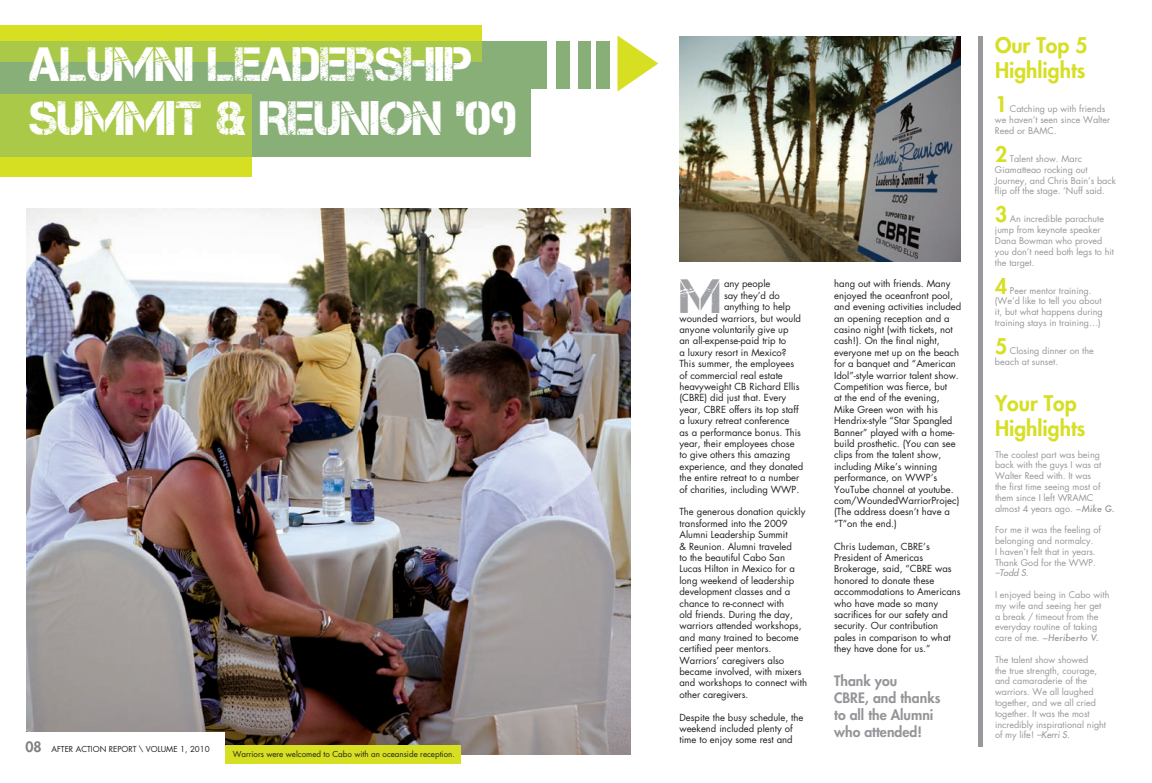
<style>
.page{position:relative;width:1152px;height:783px;background:#fff}
.page>*{position:absolute;margin:0;border:0;box-sizing:border-box;transform-origin:0 0}
.t1{font:48px/53.6px "Captureit";color:#fff}
.t2{font:48px "Captureit";color:#a0a1a5}
.t3{font:800 21px/25.2px "Futura";color:#d6df21}
.t4{font:800 14px/16.8px "Futura";color:#939598}
.t5{font:9.5px/11.4px "Futura";color:#231f20}
.t6{font:9px/10.8px "Futura";color:#95979a}
.t7{font:italic 9px "Futura";color:#95979a}
.t8{font:8px "Futura";color:#231f20}
.s1{font-weight:800;font-size:14px;color:#7e8083}
.s2{font-weight:500;font-style:italic}
.s3{font-style:italic}
</style>
<div class="page">
<div style="left:0;top:41px;width:609px;height:115px;background:#89af78"></div>
<svg style="left:0;top:25px;width:482px;height:37px;background:#bdd237"></svg>
<svg style="left:0;top:94px;width:252px;height:83px;background:#b4ce3f"></svg>
<img style="left:26px;top:208px;width:605px;height:547px">
<img style="left:679px;top:36px;width:282px;height:225px">
<div style="left:0;top:732px;width:225px;height:51px;background:#fff"></div>
<div style="left:531px;top:89px;width:137px;height:83px;background:#fff"></div>
<svg style="left:617px;top:36px;width:41px;height:56px"></svg>
<div style="left:570px;top:36px;width:8px;height:64px;background:#fff"></div>
<div style="left:547px;top:36px;width:9px;height:64px;background:#fff"></div>
<div style="left:591px;top:36px;width:5px;height:64px;background:#fff"></div>
<hr style="left:978px;top:36px;width:4px;height:711px;background:#97999c">
<div style="left:225px;top:745px;width:235px;height:19px;background:#d6df21"></div>
<h1 class="t1" style="left:29px;top:37px;width:489px">ALUMNI LEADERSHIP<br>SUMMIT &amp; REUNION ‘09</h1>
<p class="t8" style="left:25px;top:744px;width:186px"><span class="s1">08</span> AFTER ACTION REPORT \ VOLUME 1, 2010</p>
<p class="t8" style="left:233px;top:748px;width:224px">Warriors were welcomed to Cabo with an oceanside reception.</p>
<h1 class="t2" style="left:680px;top:269px;width:42px">M</h1>
<p class="t5" style="left:724px;top:278px;width:48px">any people</p>
<p class="t5" style="left:724px;top:290px;width:57px">say they’d do</p>
<p class="t5" style="left:724px;top:301px;width:68px">anything to help</p>
<p class="t5" style="left:680px;top:312px;width:123px">wounded warriors, but would</p>
<p class="t5" style="left:680px;top:324px;width:111px">anyone voluntarily give up</p>
<p class="t5" style="left:680px;top:335px;width:108px">an all-expense-paid trip to</p>
<p class="t5" style="left:680px;top:347px;width:109px">a luxury resort in Mexico?</p>
<p class="t5" style="left:680px;top:358px;width:116px">This summer, the employees</p>
<p class="t5" style="left:680px;top:369px;width:105px">of commercial real estate</p>
<p class="t5" style="left:680px;top:381px;width:121px">heavyweight CB Richard Ellis</p>
<p class="t5" style="left:680px;top:392px;width:108px">(CBRE) did just that. Every</p>
<p class="t5" style="left:680px;top:404px;width:121px">year, CBRE offers its top staff</p>
<p class="t5" style="left:680px;top:415px;width:112px">a luxury retreat conference</p>
<p class="t5" style="left:680px;top:426px;width:123px">as a performance bonus. This</p>
<p class="t5" style="left:680px;top:438px;width:117px">year, their employees chose</p>
<p class="t5" style="left:680px;top:449px;width:112px">to give others this amazing</p>
<p class="t5" style="left:680px;top:461px;width:125px">experience, and they donated</p>
<p class="t5" style="left:680px;top:472px;width:121px">the entire retreat to a number</p>
<p class="t5" style="left:680px;top:483px;width:121px">of charities, including WWP.</p>
<p class="t5" style="left:680px;top:506px;width:129px">The generous donation quickly transformed into the 2009<br>Alumni Leadership Summit<br>&amp; Reunion. Alumni traveled<br>to the beautiful Cabo San<br>Lucas Hilton in Mexico for a long weekend of leadership development classes and a chance to re-connect with<br>old friends. During the day, warriors attended workshops, and many trained to become certified peer mentors.<br>Warriors’ caregivers also became involved, with mixers and workshops to connect with other caregivers.</p>
<p class="t5" style="left:680px;top:711px;width:125px">Despite the busy schedule, the weekend included plenty of time to enjoy some rest and</p>
<p class="t5" style="left:834px;top:278px;width:129px">hang out with friends. Many enjoyed the oceanfront pool, and evening activities included an opening reception and a casino night (with tickets, not cash!). On the final night, everyone met up on the beach for a banquet and “American<br>Idol”-style warrior talent show.<br>Competition was fierce, but<br>at the end of the evening,<br>Mike Green won with his<br>Hendrix-style “Star Spangled<br>Banner” played with a home&shy;build prosthetic. (You can see clips from the talent show, including Mike’s winning performance, on WWP’s<br>YouTube channel at youtube. com/WoundedWarriorProjec) (The address doesn’t have a “T“on the end.)</p>
<p class="t5" style="left:834px;top:540px;width:128px">Chris Ludeman, CBRE’s<br>President of Americas<br>Brokerage, said, “CBRE was honored to donate these accommodations to Americans who have made so many sacrifices for our safety and security. Our contribution pales in comparison to what they have done for us.”</p>
<h3 class="t4" style="left:834px;top:673px;width:108px">Thank you<br>CBRE, and thanks to all the Alumni who attended!</h3>
<h2 class="t3" style="left:995px;top:32px;width:94px">Our Top 5<br>Highlights</h2>
<h2 class="t3" style="left:995px;top:92px;width:14px">1</h2>
<p class="t6" style="left:995px;top:104px;width:117px;text-indent:15px">Catching up with friends we haven’t seen since Walter<br>Reed or BAMC.</p>
<h2 class="t3" style="left:995px;top:141px;width:14px">2</h2>
<p class="t6" style="left:995px;top:153px;width:123px;text-indent:15px">Talent show. Marc<br>Giamatteao rocking out<br>Journey, and Chris Bain’s back flip off the stage. ‘Nuff said.</p>
<h2 class="t3" style="left:995px;top:202px;width:14px">3</h2>
<p class="t6" style="left:995px;top:214px;width:121px;text-indent:15px">An incredible parachute jump from keynote speaker<br>Dana Bowman who proved you don’t need both legs to hit the target.</p>
<h2 class="t3" style="left:995px;top:273px;width:14px">4</h2>
<p class="t6" style="left:995px;top:285px;width:109px;text-align:center">Peer mentor training. (We’d like to tell you about it, but what happens during training stays in training…)</p>
<h2 class="t3" style="left:995px;top:333px;width:14px">5</h2>
<p class="t6" style="left:995px;top:345px;width:100px;text-indent:15px">Closing dinner on the beach at sunset.</p>
<h2 class="t3" style="left:995px;top:390px;width:92px">Your Top<br>Highlights</h2>
<p class="t6" style="left:995px;top:449px;width:121px">The coolest part was being back with the guys I was at<br>Walter Reed with. It was<br>the first time seeing most of them since I left WRAMC almost 4 years ago. <span class="s2">–Mike G.</span></p>
<p class="t6" style="left:995px;top:524px;width:108px">For me it was the feeling of belonging and normalcy.<br>I haven’t felt that in years.<br>Thank God for the WWP.</p>
<p class="t7" style="left:995px;top:567px;width:35px">–Todd S.</p>
<p class="t6" style="left:995px;top:589px;width:116px">I enjoyed being in Cabo with my wife and seeing her get<br>a break / timeout from the everyday routine of taking care of me. <span class="s2">–Heriberto V.</span></p>
<p class="t6" style="left:995px;top:654px;width:113px">The talent show showed<br>the true strength, courage, and camaraderie of the warriors. We all laughed together, and we all cried together. It was the most incredibly inspirational night of my life! <span class="s3">–Kerri S.</span></p>
</div>
